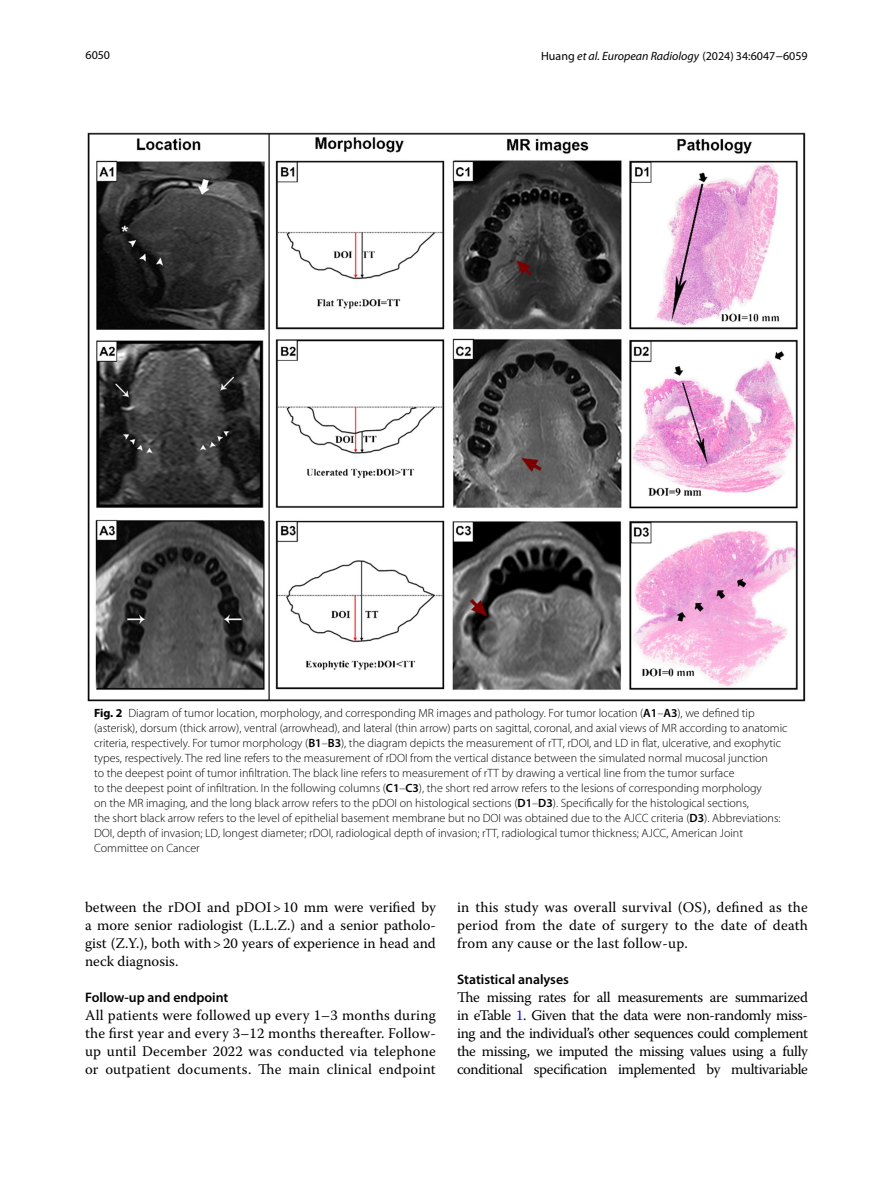
<style>
.page{position:relative;width:893px;height:1187px;background:#fff}
.page>*{position:absolute;margin:0;border:0;box-sizing:border-box;transform-origin:0 0}
.t1{font:14.7px/18px "Warnock Pro";letter-spacing:.005em;color:#000;text-align:justify}
.t2{font:600 13.8px "Myriad Pro";color:#000}
.t3{font:300 12px/15px "Myriad Pro";color:#000}
.t4{font:italic 12px "Myriad Pro";color:#000}
.t5{font:12px "Myriad Pro";color:#000}
.s1{font-family:"Myriad Pro Regular 2";font-style:normal}
.s2{font-style:normal}
.s3{font-weight:700}
.s4{font-weight:600}
.s5{color:#00f}
</style>
<div class="page">
<img style="left:88px;top:133px;width:717px;height:568px">
<p class="t5" style="left:86px;top:48px;width:26px">6050</p>
<p class="t4" style="left:541px;top:48px;width:268px"><span class="s1">Huang</span> et al. European Radiology <span class="s2">(2024) 34:6047-6059</span></p>
<p class="t3" style="left:94px;top:705px;width:695px"><span class="s3">Fig. 2</span> Diagram of tumor location, morphology, and corresponding MR images and pathology. For tumor location (<span class="s4">A1</span>–<span class="s4">A3</span>), we defined tip (asterisk), dorsum (thick arrow), ventral (arrowhead), and lateral (thin arrow) parts on sagittal, coronal, and axial views of MR according to anatomic criteria, respectively. For tumor morphology (<span class="s4">B1</span>–<span class="s4">B3</span>), the diagram depicts the measurement of rTT, rDOI, and LD in flat, ulcerative, and exophytic types, respectively. The red line refers to the measurement of rDOI from the vertical distance between the simulated normal mucosal junction<br>to the deepest point of tumor infiltration. The black line refers to measurement of rTT by drawing a vertical line from the tumor surface<br>to the deepest point of infiltration. In the following columns (<span class="s4">C1</span>–<span class="s4">C3</span>), the short red arrow refers to the lesions of corresponding morphology<br>on the MR imaging, and the long black arrow refers to the pDOI on histological sections (<span class="s4">D1</span>–<span class="s4">D3</span>). Specifically for the histological sections,<br>the short black arrow refers to the level of epithelial basement membrane but no DOI was obtained due to the AJCC criteria (<span class="s4">D3</span>). Abbreviations:<br>DOI, depth of invasion; LD, longest diameter; rDOI, radiological depth of invasion; rTT, radiological tumor thickness; AJCC, American Joint Committee on Cancer</p>
<p class="t1" style="left:85px;top:897px;width:352px">between the rDOI and pDOI&gt;10 mm were verified by a more senior radiologist (L.L.Z.) and a senior patholo&shy;gist (Z.Y.), both with&gt;20 years of experience in head and neck diagnosis.</p>
<p class="t2" style="left:85px;top:988px;width:145px">Follow‑up and endpoint</p>
<p class="t1" style="left:85px;top:1005px;width:352px">All patients were followed up every 1–3 months during the first year and every 3–12 months thereafter. Follow&shy;up until December 2022 was conducted via telephone or outpatient documents. The main clinical endpoint</p>
<p class="t1" style="left:457px;top:897px;width:352px">in this study was overall survival (OS), defined as the period from the date of surgery to the date of death from any cause or the last follow-up.</p>
<p class="t2" style="left:457px;top:970px;width:113px">Statistical analyses</p>
<p class="t1" style="left:457px;top:987px;width:352px">The missing rates for all measurements are summarized in eTable <span class="s5">1</span>. Given that the data were non-randomly miss&shy;ing and the individual’s other sequences could complement the missing, we imputed the missing values using a fully conditional specification implemented by multivariable</p>
</div>
